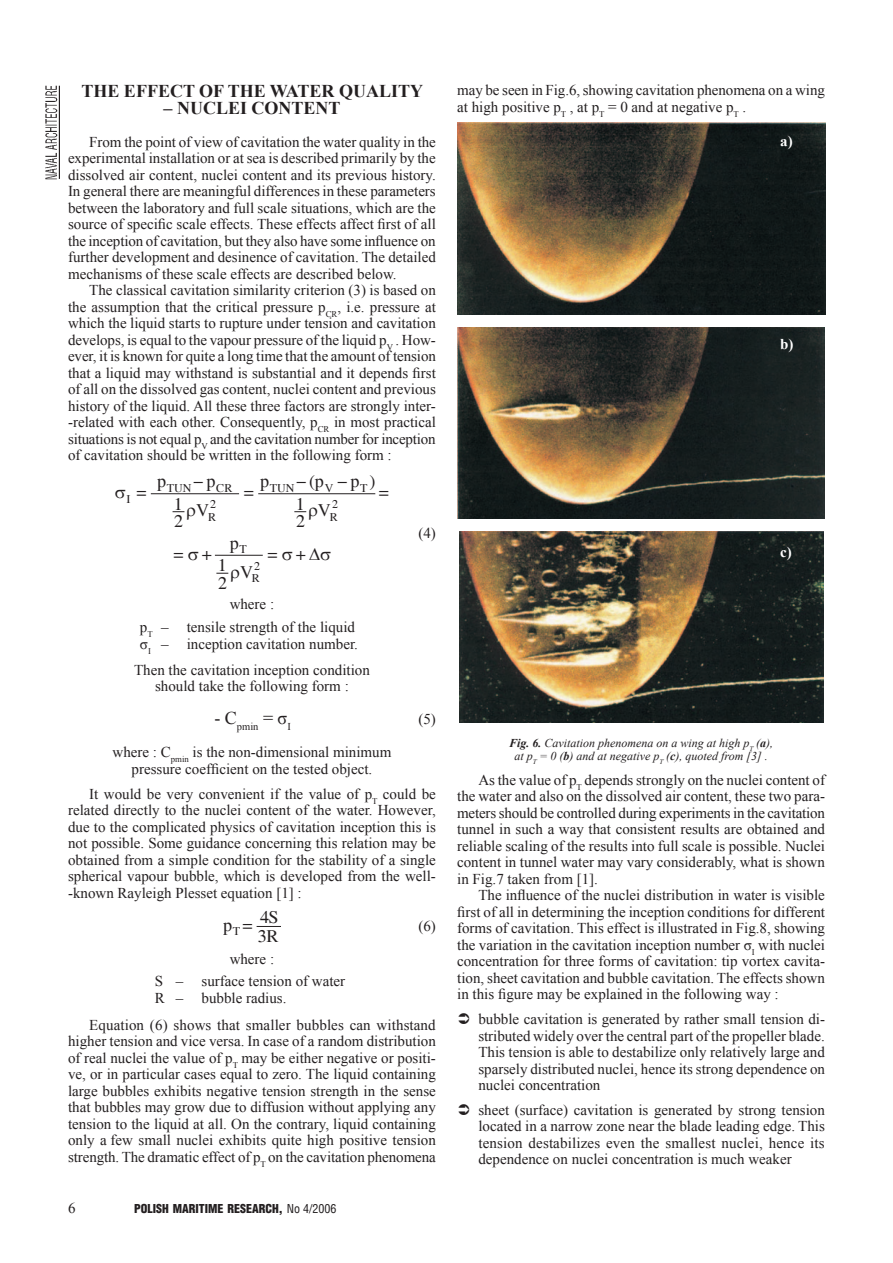
<style>
.page{position:relative;width:893px;height:1263px;background:#fff}
.page>*{position:absolute;margin:0;border:0;box-sizing:border-box;transform-origin:0 0}
.t1{font:700 18px "Times New Roman";color:#231f20}
.t2{font:18px "Times New Roman";color:#231f20}
.t3{font:15px/16.5px "Times New Roman";color:#231f20;text-align:justify}
.t4{font:700 15px "Times New Roman";color:#fff}
.t5{font:italic 12px/13.5px "Times New Roman";color:#231f20;text-align:center}
.t6{font:900 12px "Switzerland Cond";color:#231f20}
.t7{font:12px/12.6px "Times New Roman";color:#231f20}
.t8{font:10.5px "Times New Roman";color:#231f20}
.s1{font-family:"Switzerland Condensed";font-weight:400}
.s2{font-weight:700}
</style>
<div class="page">
<svg style="left:215px;top:554px;width:48px;height:2px"></svg>
<svg style="left:151px;top:493px;width:88px;height:1px"></svg>
<svg style="left:258px;top:493px;width:118px;height:1px"></svg>
<svg style="left:256px;top:926px;width:25px;height:1px"></svg>
<img style="left:457px;top:123px;width:368px;height:191px">
<img style="left:458px;top:327px;width:367px;height:191px">
<img style="left:459px;top:531px;width:364px;height:191px">
<img style="left:46px;top:85px;width:14px;height:95px">
<svg style="left:217px;top:572px;width:12px;height:2px"></svg>
<svg style="left:294px;top:511px;width:13px;height:2px"></svg>
<svg style="left:173px;top:511px;width:12px;height:2px"></svg>
<p class="t1" style="left:81px;top:79px;width:343px">THE EFFECT OF THE WATER QUALITY</p>
<p class="t1" style="left:164px;top:95px;width:179px">– NUCLEI CONTENT</p>
<p class="t3" style="left:68px;top:133px;width:369px;text-indent:21px">From the point of view of cavitation the water quality in the experimental installation or at sea is described primarily by the dissolved air content, nuclei content and its previous history.<br>In general there are meaningful differences in these parameters between the laboratory and full scale situations, which are the source of specific scale effects. These effects affect first of all the inception of cavitation, but they also have some influence on further development and desinence of cavitation. The detailed mechanisms of these scale effects are described below.</p>
<p class="t3" style="left:68px;top:282px;width:369px;text-indent:21px">The classical cavitation similarity criterion (3) is based on the assumption that the critical pressure p<sub>CR</sub>, i.e. pressure at which the liquid starts to rupture under tension and cavitation develops, is equal to the vapour pressure of the liquid p<sub>V</sub> . How&shy;ever, it is known for quite a long time that the amount of tension that a liquid may withstand is substantial and it depends first of all on the dissolved gas content, nuclei content and previous history of the liquid. All these three factors are strongly inter--related with each other. Consequently, p<sub>CR</sub> in most practical situations is not equal p<sub>V</sub> and the cavitation number for inception of cavitation should be written in the following form :</p>
<p class="t2" style="left:115px;top:482px;width:33px">▲ =</p>
<p class="t7" style="left:126px;top:493px;width:6px">I</p>
<p class="t2" style="left:157px;top:471px;width:11px">p</p>
<p class="t2" style="left:194px;top:471px;width:24px">−p</p>
<p class="t7" style="left:167px;top:481px;width:26px">TUN</p>
<p class="t7" style="left:216px;top:481px;width:18px">CR</p>
<p class="t2" style="left:174px;top:493px;width:11px">1</p>
<p class="t2" style="left:174px;top:511px;width:11px">2</p>
<p class="t7" style="left:208px;top:498px;width:10px">2<br>R</p>
<p class="t2" style="left:196px;top:500px;width:15px">V</p>
<p class="t2" style="left:296px;top:471px;width:29px">−(p</p>
<p class="t2" style="left:369px;top:471px;width:8px">)</p>
<p class="t2" style="left:260px;top:471px;width:11px">p</p>
<p class="t2" style="left:337px;top:471px;width:24px">−p</p>
<p class="t7" style="left:270px;top:481px;width:26px">TUN</p>
<p class="t7" style="left:325px;top:481px;width:10px">V</p>
<p class="t7" style="left:360px;top:481px;width:9px">T</p>
<p class="t2" style="left:244px;top:482px;width:12px">=</p>
<p class="t2" style="left:379px;top:482px;width:12px">=</p>
<p class="t2" style="left:296px;top:493px;width:11px">1</p>
<p class="t7" style="left:330px;top:498px;width:10px">2<br>R</p>
<p class="t2" style="left:318px;top:500px;width:15px">V</p>
<p class="t2" style="left:296px;top:511px;width:11px">2</p>
<p class="t2" style="left:230px;top:532px;width:11px">p</p>
<p class="t7" style="left:240px;top:543px;width:9px">T</p>
<p class="t2" style="left:240px;top:561px;width:15px">V</p>
<p class="t2" style="left:174px;top:544px;width:40px">=▲+</p>
<p class="t2" style="left:218px;top:555px;width:11px">1</p>
<p class="t7" style="left:252px;top:559px;width:10px">2<br>R</p>
<p class="t2" style="left:218px;top:572px;width:11px">2</p>
<p class="t2" style="left:268px;top:544px;width:65px">=▲+ ▲</p>
<p class="t3" style="left:230px;top:595px;width:46px">where :</p>
<p class="t3" style="left:140px;top:619px;width:220px">p<sub>T</sub> – tensile strength of the liquid σ<sub>I</sub> – inception cavitation number.</p>
<p class="t3" style="left:418px;top:524px;width:19px">(4)</p>
<p class="t3" style="left:134px;top:661px;width:237px;text-align:center">Then the cavitation inception condition should take the following form :</p>
<p class="t8" style="left:214px;top:720px;width:78px"><sup>-</sup> <sup>C</sup>pmin <sup>=</sup> <sup>σ</sup>I</p>
<p class="t3" style="left:418px;top:711px;width:19px">(5)</p>
<p class="t3" style="left:113px;top:744px;width:280px;text-align:center">where : C<sub>pmin</sub> is the non-dimensional minimum pressure coefficient on the tested object.</p>
<p class="t3" style="left:68px;top:785px;width:369px;text-indent:21px">It would be very convenient if the value of p<sub>T</sub> could be related directly to the nuclei content of the water. However, due to the complicated physics of cavitation inception this is not possible. Some guidance concerning this relation may be obtained from a simple condition for the stability of a single spherical vapour bubble, which is developed from the well--known Rayleigh Plesset equation [1] :</p>
<p class="t3" style="left:418px;top:917px;width:19px">(6)</p>
<p class="t3" style="left:230px;top:950px;width:46px">where :</p>
<p class="t2" style="left:260px;top:907px;width:20px">4S</p>
<p class="t2" style="left:223px;top:915px;width:31px">p<sub>T</sub>=</p>
<p class="t2" style="left:258px;top:926px;width:22px">3R</p>
<p class="t3" style="left:155px;top:973px;width:192px">S – surface tension of water<br>R – bubble radius.</p>
<p class="t3" style="left:68px;top:1016px;width:369px;text-indent:21px">Equation (6) shows that smaller bubbles can withstand higher tension and vice versa. In case of a random distribution of real nuclei the value of p<sub>T</sub> may be either negative or positi&shy;ve, or in particular cases equal to zero. The liquid containing large bubbles exhibits negative tension strength in the sense that bubbles may grow due to diffusion without applying any tension to the liquid at all. On the contrary, liquid containing only a few small nuclei exhibits quite high positive tension strength. The dramatic effect of p<sub>T</sub> on the cavitation phenomena</p>
<p class="t3" style="left:68px;top:1200px;width:9px">6</p>
<p class="t6" style="left:134px;top:1200px;width:204px">POLISH MARITIME RESEARCH, <span class="s1">No 4/2006</span></p>
<p class="t3" style="left:457px;top:82px;width:369px">may be seen in Fig.6, showing cavitation phenomena on a wing at high positive p<sub>T</sub> , at p<sub>T</sub> = 0 and at negative p<sub>T</sub> .</p>
<p class="t4" style="left:780px;top:131px;width:14px">a)</p>
<p class="t4" style="left:780px;top:334px;width:15px">b)</p>
<p class="t4" style="left:780px;top:541px;width:13px">c)</p>
<p class="t5" style="left:509px;top:735px;width:265px"><span class="s2">Fig. 6.</span> Cavitation phenomena on a wing at high p<sub>T</sub> (<span class="s2">a</span>), at p<sub>T</sub> = 0 (<span class="s2">b</span>) and at negative p<sub>T</sub> (<span class="s2">c</span>), quoted from [3] .</p>
<p class="t3" style="left:457px;top:771px;width:369px;text-indent:21px">As the value of p<sub>T</sub> depends strongly on the nuclei content of the water and also on the dissolved air content, these two para&shy;meters should be controlled during experiments in the cavitation tunnel in such a way that consistent results are obtained and reliable scaling of the results into full scale is possible. Nuclei content in tunnel water may vary considerably, what is shown in Fig.7 taken from [1].</p>
<p class="t3" style="left:457px;top:887px;width:369px;text-indent:21px">The influence of the nuclei distribution in water is visible first of all in determining the inception conditions for different forms of cavitation. This effect is illustrated in Fig.8, showing the variation in the cavitation inception number σ<sub>I</sub> with nuclei concentration for three forms of cavitation: tip vortex cavita&shy;tion, sheet cavitation and bubble cavitation. The effects shown in this figure may be explained in the following way :</p>
<p class="t3" style="left:478px;top:1010px;width:348px">bubble cavitation is generated by rather small tension di&shy;stributed widely over the central part of the propeller blade.<br>This tension is able to destabilize only relatively large and sparsely distributed nuclei, hence its strong dependence on nuclei concentration</p>
<p class="t3" style="left:478px;top:1101px;width:348px">sheet (surface) cavitation is generated by strong tension located in a narrow zone near the blade leading edge. This tension destabilizes even the smallest nuclei, hence its dependence on nuclei concentration is much weaker</p>
</div>
